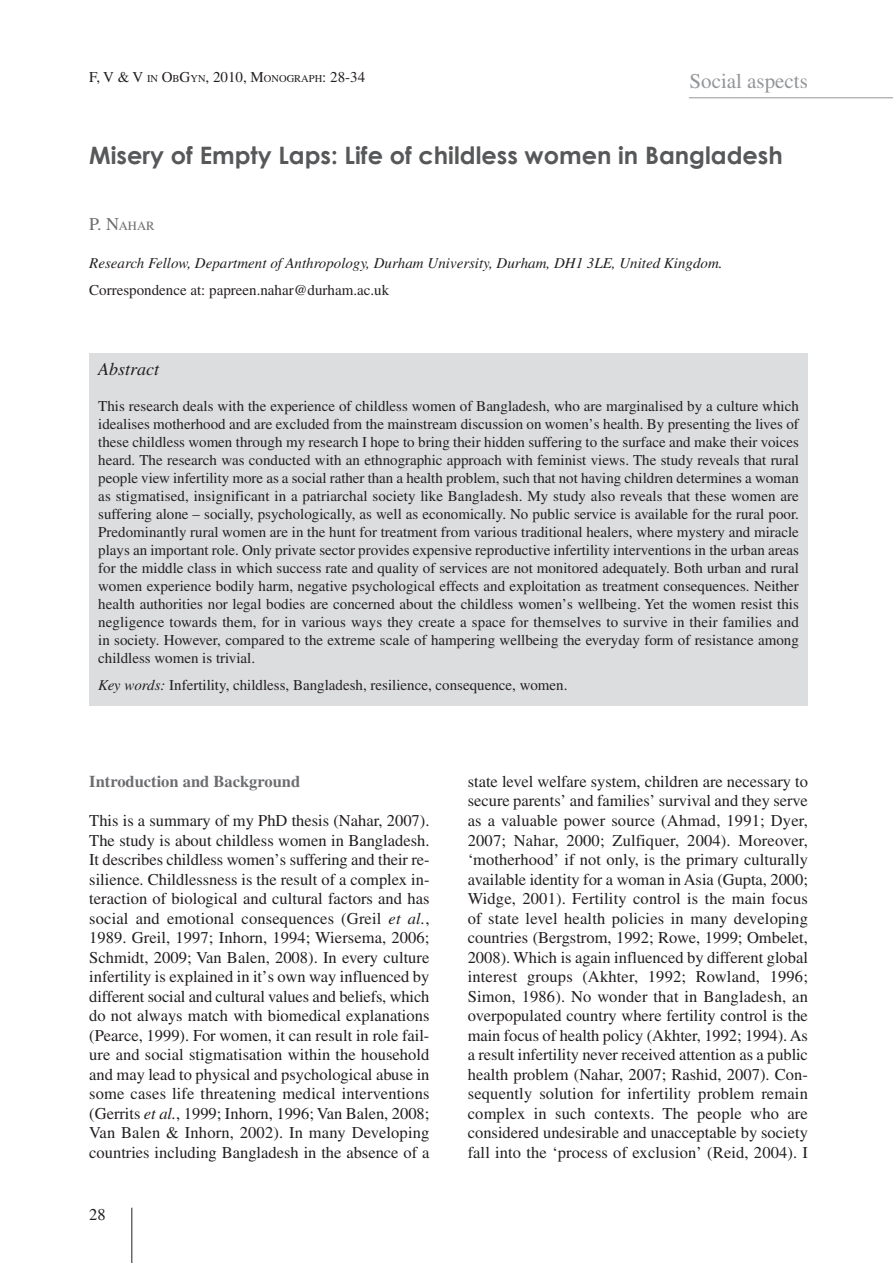
<style>
.page{position:relative;width:893px;height:1263px;background:#fff}
.page>*{position:absolute;margin:0;border:0;box-sizing:border-box;transform-origin:0 0}
.t1{font:700 24px "Century Gothic";color:#57585a}
.t2{font:21px "Times";color:#939598}
.t3{font:italic 18px "Times";color:#231f20}
.t4{font:16.5px/19.5px "Times";color:#231f20;text-align:justify}
.t5{font:700 16.5px "Times";color:#6c6d70}
.t6{font:15px/18px "Times";color:#231f20;text-align:justify}
.t7{font:italic 15px "Times";color:#231f20}
.t8{font:12.6px "Times";color:#6c6d70}
.s1{font-size:10.5px}
.s2{font-size:18px}
.s3{font-style:italic}
</style>
<div class="page">
<hr style="left:131px;top:1208px;width:1px;height:55px;background:#231f20">
<div style="left:89px;top:353px;width:719px;height:353px;background:#dcdddf"></div>
<hr style="left:689px;top:97px;width:204px;height:1px;background:#939598">
<p class="t6" style="left:89px;top:70px;width:277px">F, V &amp; V <span class="s1">IN</span> O<span class="s1">B</span>G<span class="s1">YN</span>, 2010, M<span class="s1">ONOGRAPH</span>: 28-34</p>
<p class="t2" style="left:690px;top:74px;width:120px">Social aspects</p>
<h1 class="t1" style="left:89px;top:140px;width:695px">Misery of Empty Laps: Life of childless women in Bangladesh</h1>
<p class="t8" style="left:89px;top:221px;width:67px"><span class="s2">P. N</span>AHAR</p>
<p class="t7" style="left:89px;top:257px;width:635px">Research Fellow, Department of Anthropology, Durham University, Durham, DH1 3LE, United Kingdom.</p>
<p class="t6" style="left:89px;top:282px;width:301px">Correspondence at: papreen.nahar@durham.ac.uk</p>
<p class="t3" style="left:98px;top:362px;width:62px">Abstract</p>
<p class="t6" style="left:98px;top:398px;width:702px">This research deals with the experience of childless women of Bangladesh, who are marginalised by a culture which idealises motherhood and are excluded from the mainstream discussion on women’s health. By presenting the lives of these childless women through my research I hope to bring their hidden suffering to the surface and make their voices heard. The research was conducted with an ethnographic approach with feminist views. The study reveals that rural people view infertility more as a social rather than a health problem, such that not having children determines a woman as stigmatised, insignificant in a patriarchal society like Bangladesh. My study also reveals that these women are suffering alone – socially, psychologically, as well as economically. No public service is available for the rural poor.<br>Predominantly rural women are in the hunt for treatment from various traditional healers, where mystery and miracle plays an important role. Only private sector provides expensive reproductive infertility interventions in the urban areas for the middle class in which success rate and quality of services are not monitored adequately. Both urban and rural women experience bodily harm, negative psychological effects and exploitation as treatment consequences. Neither health authorities nor legal bodies are concerned about the childless women’s wellbeing. Yet the women resist this negligence towards them, for in various ways they create a space for themselves to survive in their families and in society. However, compared to the extreme scale of hampering wellbeing the everyday form of resistance among childless women is trivial.</p>
<p class="t6" style="left:98px;top:677px;width:471px"><span class="s3">Key words:</span> Infertility, childless, Bangladesh, resilience, consequence, women.</p>
<p class="t5" style="left:89px;top:776px;width:213px">Introduction and Background</p>
<p class="t4" style="left:89px;top:812px;width:342px">This is a summary of my PhD thesis (Nahar, 2007).<br>The study is about childless women in Bangladesh.<br>It describes childless women’s suffering and their re&shy;silience. Childlessness is the result of a complex in&shy;teraction of biological and cultural factors and has social and emotional consequences (Greil <span class="s3">et al.</span>, 1989. Greil, 1997; Inhorn, 1994; Wiersema, 2006; Schmidt, 2009; Van Balen, 2008). In every culture infertility is explained in it’s own way influenced by different social and cultural values and beliefs, which do not always match with biomedical explanations (Pearce, 1999). For women, it can result in role fail&shy;ure and social stigmatisation within the household and may lead to physical and psychological abuse in some cases life threatening medical interventions (Gerrits <span class="s3">et al.</span>, 1999; Inhorn, 1996; Van Balen, 2008; Van Balen &amp; Inhorn, 2002). In many Developing countries including Bangladesh in the absence of a</p>
<p class="t4" style="left:89px;top:1206px;width:18px">28</p>
<p class="t4" style="left:468px;top:773px;width:342px">state level welfare system, children are necessary to secure parents’ and families’ survival and they serve as a valuable power source (Ahmad, 1991; Dyer, 2007; Nahar, 2000; Zulfiquer, 2004). Moreover, ‘motherhood’ if not only, is the primary culturally available identity for a woman in Asia (Gupta, 2000; Widge, 2001). Fertility control is the main focus of state level health policies in many developing countries (Bergstrom, 1992; Rowe, 1999; Ombelet, 2008). Which is again influenced by different global interest groups (Akhter, 1992; Rowland, 1996; Simon, 1986). No wonder that in Bangladesh, an overpopulated country where fertility control is the main focus of health policy (Akhter, 1992; 1994). As a result infertility never received attention as a public health problem (Nahar, 2007; Rashid, 2007). Con&shy;sequently solution for infertility problem remain complex in such contexts. The people who are considered undesirable and unacceptable by society fall into the ‘process of exclusion’ (Reid, 2004). I</p>
</div>
